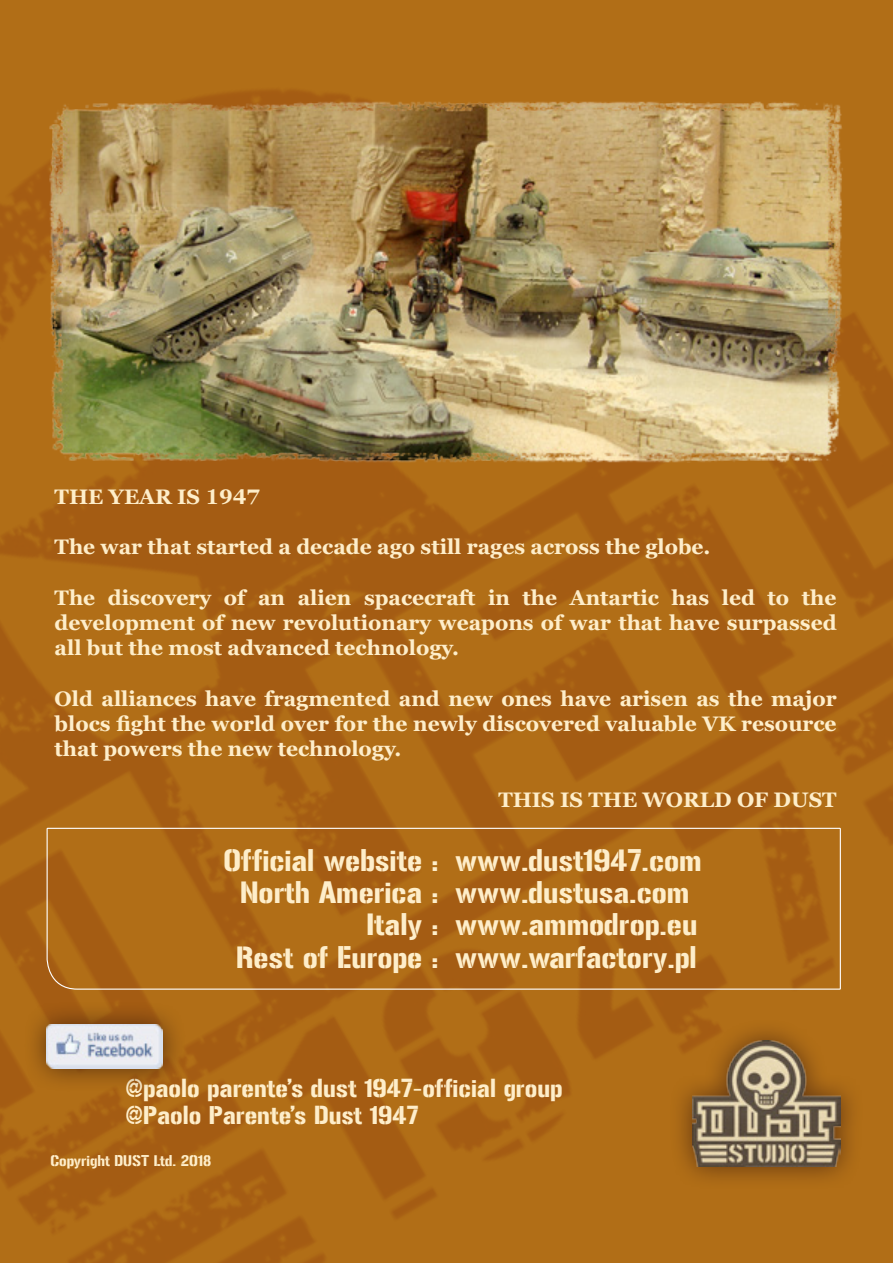
<style>
.page{position:relative;width:893px;height:1263px;background:#fff}
.page>*{position:absolute;margin:0;border:0;box-sizing:border-box;transform-origin:0 0}
.t1{font:27px/32.4px "Gunplay";color:#feeeca}
.t2{font:22.5px/27px "Gunplay";color:#feeeca}
.t3{font:700 21px/25.2px "Georgia Pro";color:#feeeca;text-align:justify}
.t4{font:13.5px "Gunplay";color:#feeeca}
</style>
<div class="page">
<img style="left:0;top:0;width:893px;height:1263px">
<img style="left:47px;top:101px;width:797px;height:362px">
<div style="left:669px;top:1017px;width:195px;height:172px;background:#46230f;opacity:.77"></div>
<img style="left:692px;top:1041px;width:149px;height:125px">
<svg style="left:46px;top:827px;width:795px;height:163px;background:#ad6919"></svg>
<div style="left:23px;top:1000px;width:163px;height:92px;background:#40200c;opacity:.77"></div>
<img style="left:47px;top:1024px;width:115px;height:44px">
<p class="t3" style="left:55px;top:485px;width:207px">THE YEAR IS 1947</p>
<p class="t3" style="left:55px;top:535px;width:657px">The war that started a decade ago still rages across the globe.</p>
<p class="t3" style="left:55px;top:586px;width:783px">The discovery of an alien spacecraft in the Antartic has led to the development of new revolutionary weapons of war that have surpassed all but the most advanced technology.</p>
<p class="t3" style="left:55px;top:687px;width:783px">Old alliances have fragmented and new ones have arisen as the major blocs fight the world over for the newly discovered valuable VK resource that powers the new technology.</p>
<p class="t3" style="left:498px;top:787px;width:340px">THIS IS THE WORLD OF DUST</p>
<p class="t1" style="left:223px;top:844px;width:216px;text-align:right">Official website :<br>North America :<br>Italy :<br>Rest of Europe :</p>
<p class="t1" style="left:455px;top:844px;width:248px">www.dust1947.com www.dustusa.com www.ammodrop.eu www.warfactory.pl</p>
<p class="t2" style="left:126px;top:1075px;width:438px">@paolo parente’s dust 1947-official group @Paolo Parente’s Dust 1947</p>
<p class="t4" style="left:50px;top:1153px;width:162px">Copyright DUST Ltd. 2018</p>
</div>
